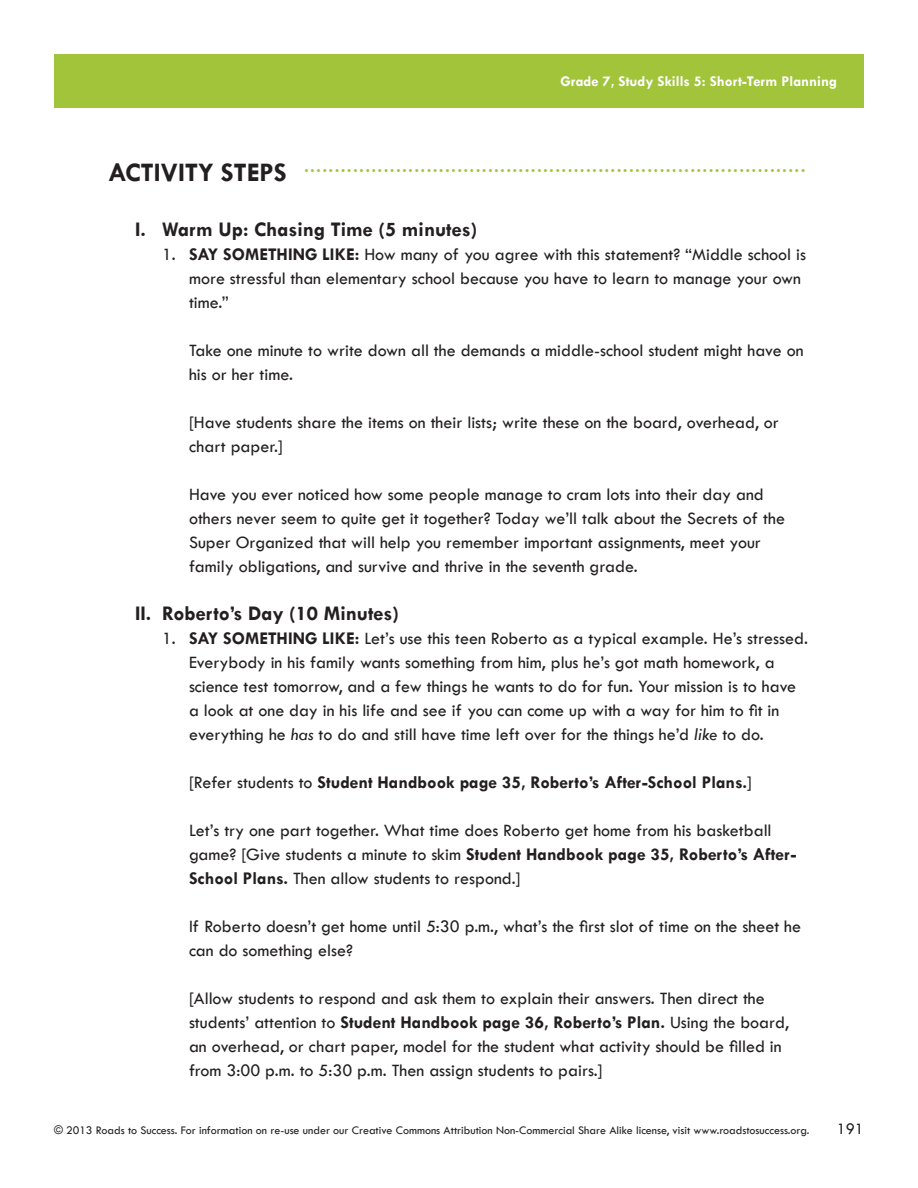
<style>
.page{position:relative;width:918px;height:1188px;background:#fff}
.page>*{position:absolute;margin:0;border:0;box-sizing:border-box;transform-origin:0 0}
.A_NumberListRoman{font:700 21px "Tw Cen";color:#231f20}
.LO_Head1{font:700 18.75px "Tw Cen";color:#a1c43a}
.A_Text{font:500 18px/24px "Tw Cen";color:#231f20}
.A_NumberList1{font:500 18px/24px "Tw Cen";color:#231f20}
.A_Text-2{font:700 18px "Tw Cen";color:#231f20}
.Lesson_Front_Page_Te{font:500 16.5px "Tw Cen";color:#231f20}
.t1{font:700 15px "Tw Cen";color:#fff}
.t2{font:500 12px "Tw Cen";color:#231f20}
.s1{font-size:27px;color:#231f20}
.s2{font-weight:700}
.s3{font-style:italic}
.s4{font-weight:500}
</style>
<div class="page">
<div style="left:54px;top:54px;width:810px;height:54px;background:#a1c43a"></div>
<p class="t1" style="left:561px;top:72px;width:278px">Grade 7, Study Skills 5: Short-Term Planning</p>
<p class="LO_Head1" style="left:108px;top:155px;width:699px"><span class="s1">ACTIVITY STEPS</span> ..................................................................................</p>
<p class="A_NumberListRoman" style="left:135px;top:217px;width:344px">I. Warm Up: Chasing Time (5 minutes)</p>
<p class="A_NumberList1" style="left:189px;top:243px;width:619px;text-indent:-27px">1. <span class="s2">SAY SOMETHING LIKE:</span> How many of you agree with this statement? “Middle school is more stressful than elementary school because you have to learn to manage your own time.”</p>
<p class="A_Text" style="left:189px;top:339px;width:616px">Take one minute to write down all the demands a middle-school student might have on his or her time.</p>
<p class="A_Text" style="left:189px;top:411px;width:591px">[Have students share the items on their lists; write these on the board, overhead, or chart paper.]</p>
<p class="A_Text" style="left:189px;top:483px;width:598px">Have you ever noticed how some people manage to cram lots into their day and others never seem to quite get it together? Today we’ll talk about the Secrets of the Super Organized that will help you remember important assignments, meet your family obligations, and survive and thrive in the seventh grade.</p>
<p class="A_NumberListRoman" style="left:135px;top:601px;width:266px">II. Roberto’s Day (10 Minutes)</p>
<p class="A_NumberList1" style="left:189px;top:627px;width:621px;text-indent:-27px">1. <span class="s2">SAY SOMETHING LIKE:</span> Let’s use this teen Roberto as a typical example. He’s stressed.<br>Everybody in his family wants something from him, plus he’s got math homework, a science test tomorrow, and a few things he wants to do for fun. Your mission is to have a look at one day in his life and see if you can come up with a way for him to fit in everything he <span class="s3">has</span> to do and still have time left over for the things he’d <span class="s3">like</span> to do.</p>
<p class="A_Text-2" style="left:189px;top:772px;width:564px"><span class="s4">[Refer students to</span> Student Handbook page 35, Roberto’s After-School Plans.<span class="s4">]</span></p>
<p class="A_Text" style="left:189px;top:819px;width:609px">Let’s try one part together. What time does Roberto get home from his basketball game? [Give students a minute to skim <span class="s2">Student Handbook page 35, Roberto’s After-<br>School Plans.</span> Then allow students to respond.]</p>
<p class="A_Text" style="left:189px;top:915px;width:614px">If Roberto doesn’t get home until 5:30 p.m., what’s the first slot of time on the sheet he can do something else?</p>
<p class="A_Text" style="left:189px;top:987px;width:602px">[Allow students to respond and ask them to explain their answers. Then direct the students’ attention to <span class="s2">Student Handbook page 36, Roberto’s Plan.</span> Using the board, an overhead, or chart paper, model for the student what activity should be filled in from 3:00 p.m. to 5:30 p.m. Then assign students to pairs.]</p>
<p class="t2" style="left:54px;top:1123px;width:757px">© 2013 Roads to Success. For information on re-use under our Creative Commons Attribution Non-Commercial Share Alike license, visit www.roadstosuccess.org.</p>
<p class="Lesson_Front_Page_Te" style="left:837px;top:1119px;width:29px">191</p>
</div>
